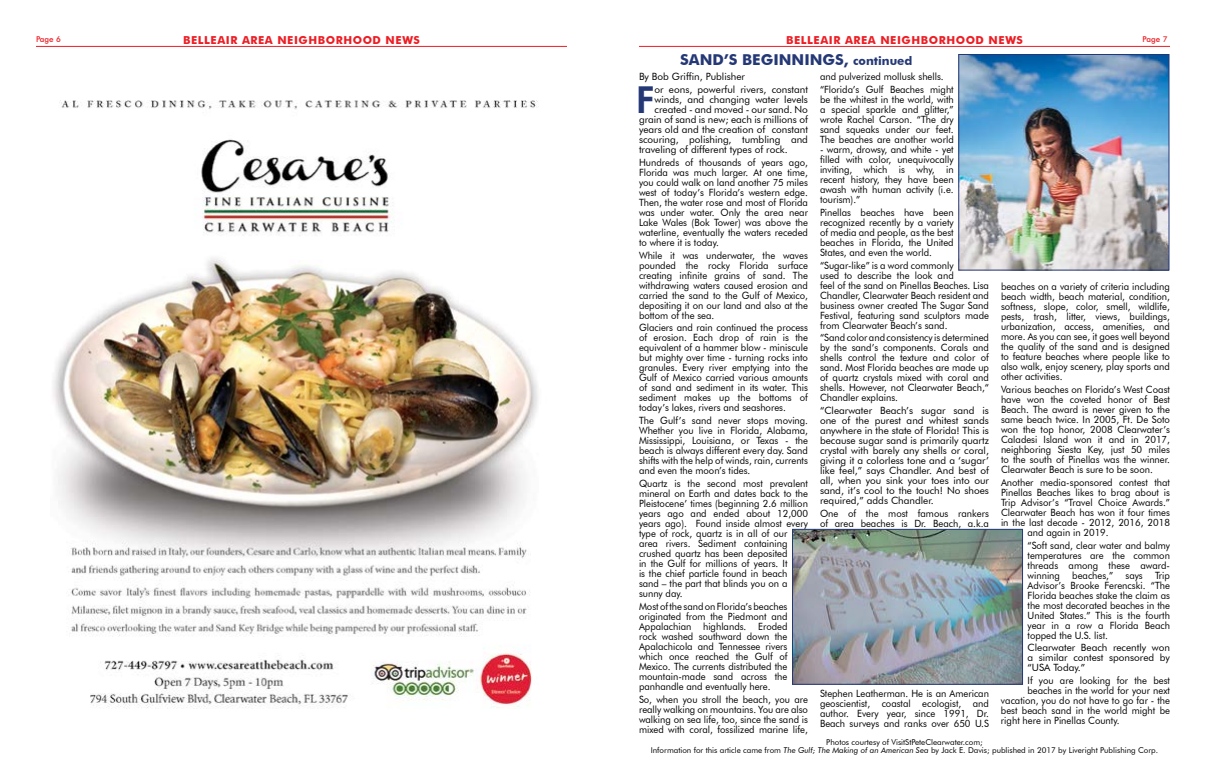
<style>
.page{position:relative;width:1206px;height:774px;background:#fff}
.page>*{position:absolute;margin:0;border:0;box-sizing:border-box;transform-origin:0 0}
.t1{font:600 40px "Futura PT";color:#253876}
.t2{font:700 15px "Futura BT";color:#253876}
.t3{font:700 11px "Futura BT";letter-spacing:.05em;color:#ed1d24}
.t4{font:10px/10px "Futura BT";color:#000;text-align:justify;scale:.95 1}
.t5{font:10px/10px "Futura BT";color:#000;text-align:justify}
.t6{font:8px/8px "Futura BT";color:#000;text-align:center}
.t7{font:500 8px "Futura BT";color:#ed1d24}
.s1{font-size:12px}
.s2{font-style:italic}
</style>
<div class="page">
<hr style="left:36px;top:46px;width:531px;height:1px;background:#ed1d24">
<hr style="left:639px;top:46px;width:531px;height:1px;background:#ed1d24">
<img style="left:53px;top:100px;width:486px;height:609px">
<img style="left:960px;top:56px;width:208px;height:213px">
<div style="left:958px;top:54px;width:212px;height:217px;border:1px solid #253876"></div>
<img style="left:794px;top:531px;width:227px;height:152px">
<div style="left:792px;top:529px;width:231px;height:156px;border:1px solid #253876"></div>
<p class="t7" style="left:36px;top:34px;width:26px">Page 6</p>
<p class="t3" style="left:183px;top:34px;width:238px">BELLEAIR AREA NEIGHBORHOOD NEWS</p>
<p class="t3" style="left:786px;top:34px;width:238px">BELLEAIR AREA NEIGHBORHOOD NEWS</p>
<p class="t7" style="left:1143px;top:34px;width:26px">Page 7</p>
<h2 class="t2" style="left:680px;top:51px;width:234px">SAND’S BEGINNINGS, <span class="s1">continued</span></h2>
<p class="t5" style="left:639px;top:71px;width:108px">By Bob Griffin, Publisher</p>
<h1 class="t1" style="left:636px;top:74px;width:20px">F</h1>
<p class="t5" style="left:655px;top:84px;width:155px">or eons, powerful rivers, constant</p>
<p class="t4" style="left:820px;top:70px;width:142px;line-height:12.9px">and pulverized mollusk shells. “Florida’s Gulf Beaches might</p>
<p class="t4" style="left:820px;top:94px;width:142px">be the whitest in the world, with a special sparkle and glitter,” wrote Rachel Carson. “The dry sand squeaks under our feet.<br>The beaches are another world</p>
<p class="t4" style="left:820px;top:144px;width:142px">- warm, drowsy, and white - yet filled with color, unequivocally inviting, which is why, in recent history, they have been awash with human activity (i.e. tourism).”</p>
<p class="t4" style="left:820px;top:207px;width:142px">Pinellas beaches have been recognized recently by a variety of media and people, as the best beaches in Florida, the United States, and even the world.</p>
<p class="t4" style="left:820px;top:260px;width:179px;text-align:left">“Sugar-like” is a word commonly<br>used to describe the look and<br>feel of the sand on Pinellas Beaches. Lisa Chandler, Clearwater Beach resident and business owner created The Sugar Sand Festival, featuring sand sculptors made from Clearwater Beach’s sand.</p>
<p class="t4" style="left:820px;top:333px;width:179px">“Sand color and consistency is determined by the sand’s components. Corals and shells control the texture and color of sand. Most Florida beaches are made up of quartz crystals mixed with coral and shells. However, not Clearwater Beach,“ Chandler explains.</p>
<p class="t5" style="left:820px;top:406px;width:171px">“Clearwater Beach’s sugar sand is one of the purest and whitest sands anywhere in the state of Florida! This is because sugar sand is primarily quartz crystal with barely any shells or coral, giving it a colorless tone and a ‘sugar’ like feel,” says Chandler. And best of all, when you sink your toes into our sand, it’s cool to the touch! No shoes required,” adds Chandler.</p>
<p class="t4" style="left:820px;top:509px;width:179px">One of the most famous rankers of area beaches is Dr. Beach, a.k.a</p>
<p class="t5" style="left:655px;top:94px;width:155px">winds, and changing water levels</p>
<p class="t5" style="left:655px;top:104px;width:155px">created - and moved - our sand. No</p>
<p class="t5" style="left:639px;top:114px;width:170px">grain of sand is new; each is millions of</p>
<p class="t5" style="left:639px;top:124px;width:170px">years old and the creation of constant</p>
<p class="t5" style="left:639px;top:134px;width:170px">scouring, polishing, tumbling and</p>
<p class="t5" style="left:639px;top:144px;width:150px">traveling of different types of rock.</p>
<p class="t4" style="left:639px;top:157px;width:179px">Hundreds of thousands of years ago, Florida was much larger. At one time, you could walk on land another 75 miles west of today’s Florida’s western edge.<br>Then, the water rose and most of Florida was under water. Only the area near Lake Wales (Bok Tower) was above the waterline, eventually the waters receded to where it is today.</p>
<p class="t4" style="left:639px;top:250px;width:179px">While it was underwater, the waves pounded the rocky Florida surface creating infinite grains of sand. The withdrawing waters caused erosion and carried the sand to the Gulf of Mexico, depositing it on our land and also at the bottom of the sea.</p>
<p class="t4" style="left:639px;top:323px;width:179px">Glaciers and rain continued the process of erosion. Each drop of rain is the equivalent of a hammer blow - miniscule but mighty over time - turning rocks into granules. Every river emptying into the Gulf of Mexico carried various amounts of sand and sediment in its water. This sediment makes up the bottoms of today’s lakes, rivers and seashores.</p>
<p class="t4" style="left:639px;top:416px;width:179px">The Gulf’s sand never stops moving.<br>Whether you live in Florida, Alabama, Mississippi, Louisiana, or Texas - the beach is always different every day. Sand shifts with the help of winds, rain, currents and even the moon’s tides.</p>
<p class="t4" style="left:639px;top:479px;width:179px;text-align:left">Quartz is the second most prevalent mineral on Earth and dates back to the Pleistocene’ times (beginning 2.6 million years ago and ended about 12,000 years ago). Found inside almost every type of rock, quartz is in all of our area rivers. Sediment containing crushed quartz has been deposited<br>in the Gulf for millions of years. It<br>is the chief particle found in beach sand – the part that blinds you on a sunny day.</p>
<p class="t4" style="left:639px;top:601px;width:158px">Most of the sand on Florida’s beaches originated from the Piedmont and Appalachian highlands. Eroded rock washed southward down the Apalachicola and Tennessee rivers which once reached the Gulf of Mexico. The currents distributed the mountain-made sand across the panhandle and eventually here.</p>
<p class="t4" style="left:639px;top:694px;width:179px">So, when you stroll the beach, you are really walking on mountains. You are also walking on sea life, too, since the sand is mixed with coral, fossilized marine life,</p>
<p class="t4" style="left:1001px;top:281px;width:179px">beaches on a variety of criteria including beach width, beach material, condition, softness, slope, color, smell, wildlife, pests, trash, litter, views, buildings, urbanization, access, amenities, and more. As you can see, it goes well beyond the quality of the sand and is designed to feature beaches where people like to also walk, enjoy scenery, play sports and other activities.</p>
<p class="t4" style="left:1001px;top:384px;width:179px">Various beaches on Florida’s West Coast have won the coveted honor of Best Beach. The award is never given to the same beach twice. In 2005, Ft. De Soto won the top honor, 2008 Clearwater’s Caladesi Island won it and in 2017, neighboring Siesta Key, just 50 miles to the south of Pinellas was the winner.<br>Clearwater Beach is sure to be soon.</p>
<p class="t4" style="left:1001px;top:477px;width:179px">Another media-sponsored contest that</p>
<p class="t4" style="left:1001px;top:487px;width:179px">Pinellas Beaches likes to brag about is</p>
<p class="t4" style="left:1001px;top:497px;width:179px">Trip Advisor’s “Travel Choice Awards.”</p>
<p class="t4" style="left:1001px;top:507px;width:179px">Clearwater Beach has won it four times</p>
<p class="t4" style="left:1001px;top:517px;width:179px">in the last decade - 2012, 2016, 2018</p>
<p class="t4" style="left:1028px;top:527px;width:87px">and again in 2019.</p>
<p class="t4" style="left:1028px;top:540px;width:151px">“Soft sand, clear water and balmy temperatures are the common threads among these award&shy;winning beaches,” says Trip Advisor’s Brooke Ferencski. “The Florida beaches stake the claim as the most decorated beaches in the United States.” This is the fourth year in a row a Florida Beach topped the U.S. list.</p>
<p class="t5" style="left:1028px;top:643px;width:144px">Clearwater Beach recently won a similar contest sponsored by “USA Today.”</p>
<p class="t4" style="left:1028px;top:676px;width:151px">If you are looking for the best</p>
<p class="t4" style="left:1028px;top:686px;width:151px">beaches in the world for your next</p>
<p class="t4" style="left:1001px;top:696px;width:179px">vacation, you do not have to go far - the</p>
<p class="t4" style="left:1001px;top:706px;width:179px">best beach sand in the world might be</p>
<p class="t4" style="left:1001px;top:716px;width:126px">right here in Pinellas County.</p>
<p class="t6" style="left:651px;top:738px;width:509px">Photos courtesy of VisitStPeteClearwater.com;<br>Information for this article came from <span class="s2">The Gulf; The Making of an American Sea</span> by Jack E. Davis; published in 2017 by Liveright Publishing Corp.</p>
<p class="t4" style="left:820px;top:689px;width:179px">Stephen Leatherman. He is an American geoscientist, coastal ecologist, and author. Every year, since 1991, Dr.<br>Beach surveys and ranks over 650 U.S</p>
</div>
